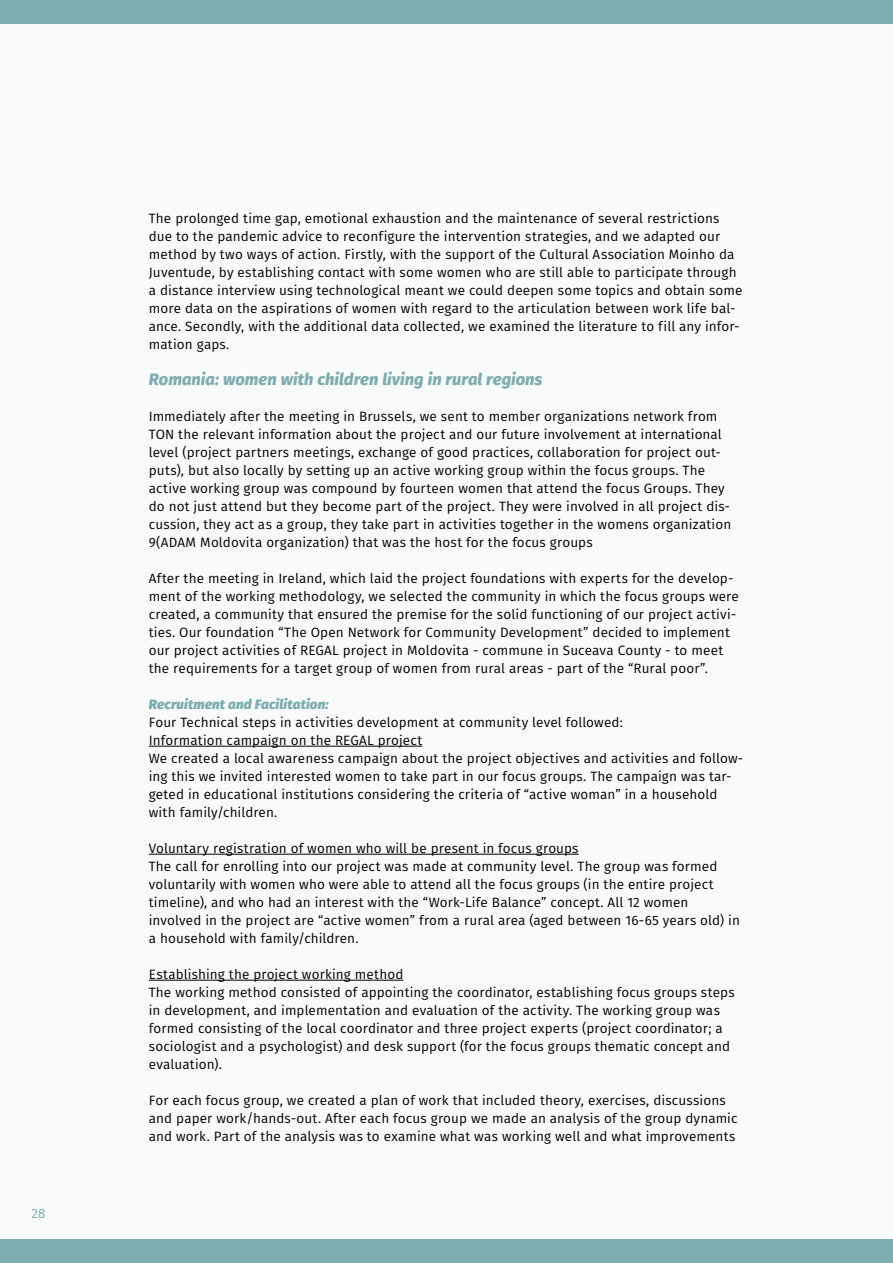
<style>
.page{position:relative;width:893px;height:1263px;background:#f9fbfb}
.page>*{position:absolute;margin:0;border:0;box-sizing:border-box;transform-origin:0 0}
.t1{font:italic 800 16.5px "Fira Sans";color:#7dadaf}
.t2{font:13.5px/18px "Fira Sans";letter-spacing:.01em;color:#000}
.t3{font:italic 800 13.5px "Fira Sans";letter-spacing:.01em;color:#7dadaf}
.t4{font:13.5px "Fira Sans";color:#7dadaf}
</style>
<div class="page">
<div style="left:0;top:1239px;width:893px;height:24px;background:#7dadaf"></div>
<div style="left:0;top:0;width:893px;height:23px;background:#7dadaf"></div>
<hr style="left:149px;top:746px;width:273px;height:1px;background:#000">
<hr style="left:149px;top:854px;width:429px;height:1px;background:#000">
<hr style="left:149px;top:980px;width:254px;height:1px;background:#000">
<p class="t4" style="left:31px;top:1204px;width:16px">28</p>
<p class="t2" style="left:149px;top:209px;width:595px">The prolonged time gap, emotional exhaustion and the maintenance of several restrictions due to the pandemic advice to reconfigure the intervention strategies, and we adapted our method by two ways of action. Firstly, with the support of the Cultural Association Moinho da Juventude, by establishing contact with some women who are still able to participate through a distance interview using technological meant we could deepen some topics and obtain some more data on the aspirations of women with regard to the articulation between work life bal&shy;ance. Secondly, with the additional data collected, we examined the literature to fill any infor&shy;mation gaps.</p>
<p class="t1" style="left:149px;top:367px;width:395px">Romania: women with children living in rural regions</p>
<p class="t2" style="left:149px;top:407px;width:584px">Immediately after the meeting in Brussels, we sent to member organizations network from TON the relevant information about the project and our future involvement at international level (project partners meetings, exchange of good practices, collaboration for project out&shy;puts), but also locally by setting up an active working group within the focus groups. The active working group was compound by fourteen women that attend the focus Groups. They do not just attend but they become part of the project. They were involved in all project dis&shy;cussion, they act as a group, they take part in activities together in the womens organization 9(ADAM Moldovita organization) that was the host for the focus groups</p>
<p class="t2" style="left:149px;top:569px;width:592px">After the meeting in Ireland, which laid the project foundations with experts for the develop&shy;ment of the working methodology, we selected the community in which the focus groups were created, a community that ensured the premise for the solid functioning of our project activi&shy;ties. Our foundation “The Open Network for Community Development” decided to implement our project activities of REGAL project in Moldovita - commune in Suceava County - to meet the requirements for a target group of women from rural areas - part of the “Rural poor”.</p>
<p class="t3" style="left:149px;top:695px;width:181px">Recruitment and Facilitation:</p>
<p class="t2" style="left:149px;top:713px;width:596px">Four Technical steps in activities development at community level followed:<br>Information campaign on the REGAL project<br>We created a local awareness campaign about the project objectives and activities and follow&shy;ing this we invited interested women to take part in our focus groups. The campaign was tar&shy;geted in educational institutions considering the criteria of “active woman” in a household with family/children.</p>
<p class="t2" style="left:149px;top:839px;width:593px">Voluntary registration of women who will be present in focus groups<br>The call for enrolling into our project was made at community level. The group was formed voluntarily with women who were able to attend all the focus groups (in the entire project timeline), and who had an interest with the “Work-Life Balance” concept. All 12 women involved in the project are “active women” from a rural area (aged between 16-65 years old) in a household with family/children.</p>
<p class="t2" style="left:149px;top:965px;width:587px">Establishing the project working method<br>The working method consisted of appointing the coordinator, establishing focus groups steps in development, and implementation and evaluation of the activity. The working group was formed consisting of the local coordinator and three project experts (project coordinator; a sociologist and a psychologist) and desk support (for the focus groups thematic concept and evaluation).</p>
<p class="t2" style="left:149px;top:1091px;width:590px">For each focus group, we created a plan of work that included theory, exercises, discussions and paper work/hands-out. After each focus group we made an analysis of the group dynamic and work. Part of the analysis was to examine what was working well and what improvements</p>
</div>
